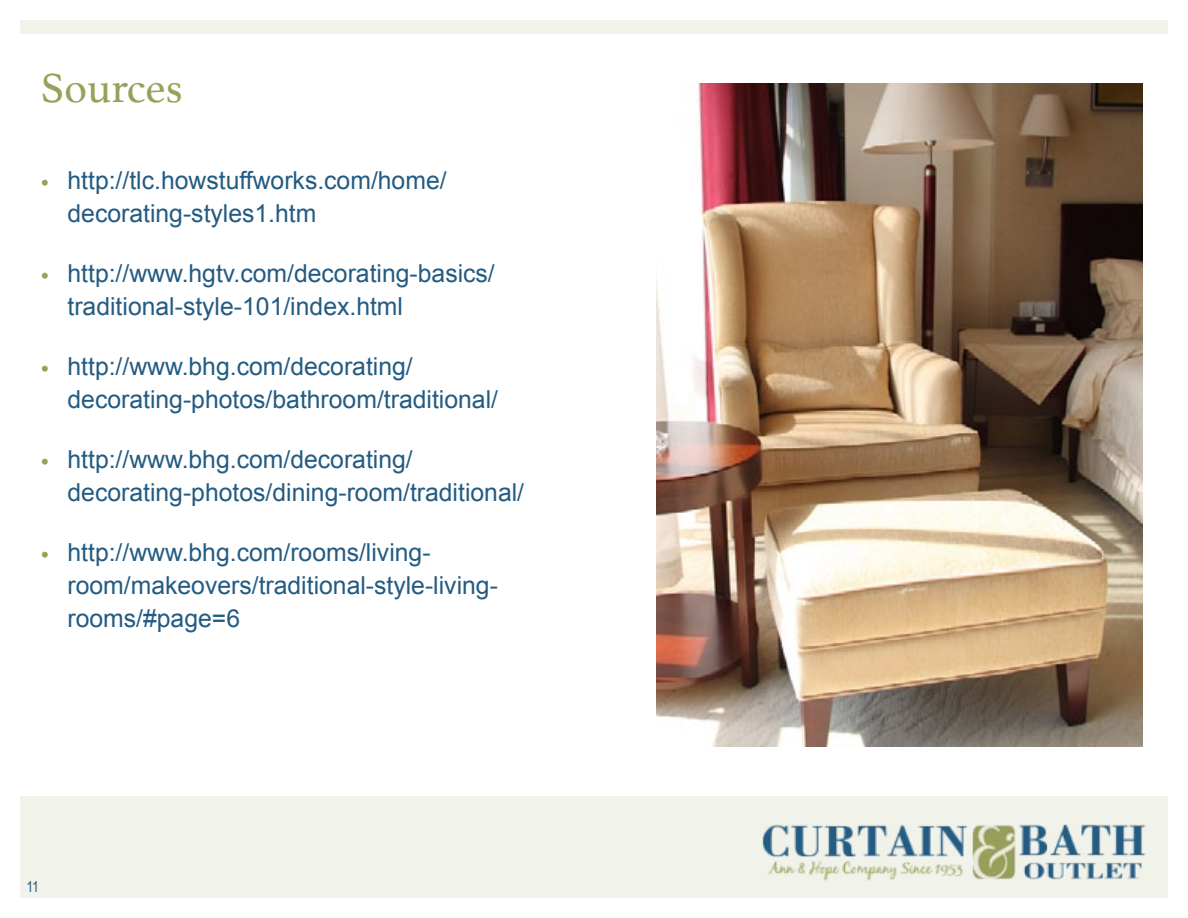
<style>
.page{position:relative;width:1188px;height:918px;background:#fff}
.page>*{position:absolute;margin:0;border:0;box-sizing:border-box;transform-origin:0 0}
.t1{font:43.65px "Athelas";color:#97a15a}
.t2{font:24.75px/33px "Arial";color:#235b82}
.t3{font:900 18px "Arial";color:#97a15a}
.t4{font:15px "Arial Narrow";color:#235b82}
</style>
<div class="page">
<div style="left:20px;top:796px;width:1148px;height:102px;background:#f1f2e9"></div>
<img style="left:762px;top:824px;width:384px;height:57px">
<div style="left:20px;top:20px;width:1148px;height:13px;background:#f1f2e9"></div>
<img style="left:657px;top:83px;width:486px;height:663px">
<h1 class="t1" style="left:40px;top:53px;width:144px">Sources</h1>
<p class="t3" style="left:40px;top:169px;width:10px">•</p>
<p class="t3" style="left:40px;top:262px;width:10px">•</p>
<p class="t3" style="left:40px;top:355px;width:10px">•</p>
<p class="t3" style="left:40px;top:448px;width:10px">•</p>
<p class="t3" style="left:40px;top:541px;width:10px">•</p>
<p class="t2" style="left:68px;top:165px;width:381px">http://tlc.howstuffworks.com/home/ decorating-styles1.htm</p>
<p class="t2" style="left:68px;top:258px;width:429px">http://www.hgtv.com/decorating-basics/ traditional-style-101/index.html</p>
<p class="t2" style="left:68px;top:351px;width:432px">http://www.bhg.com/decorating/ decorating-photos/bathroom/traditional/</p>
<p class="t2" style="left:68px;top:444px;width:458px">http://www.bhg.com/decorating/ decorating-photos/dining-room/traditional/</p>
<p class="t2" style="left:68px;top:537px;width:432px">http://www.bhg.com/rooms/living&shy;room/makeovers/traditional-style-living&shy;rooms/#page=6</p>
<p class="t4" style="left:26px;top:876px;width:14px">11</p>
</div>
